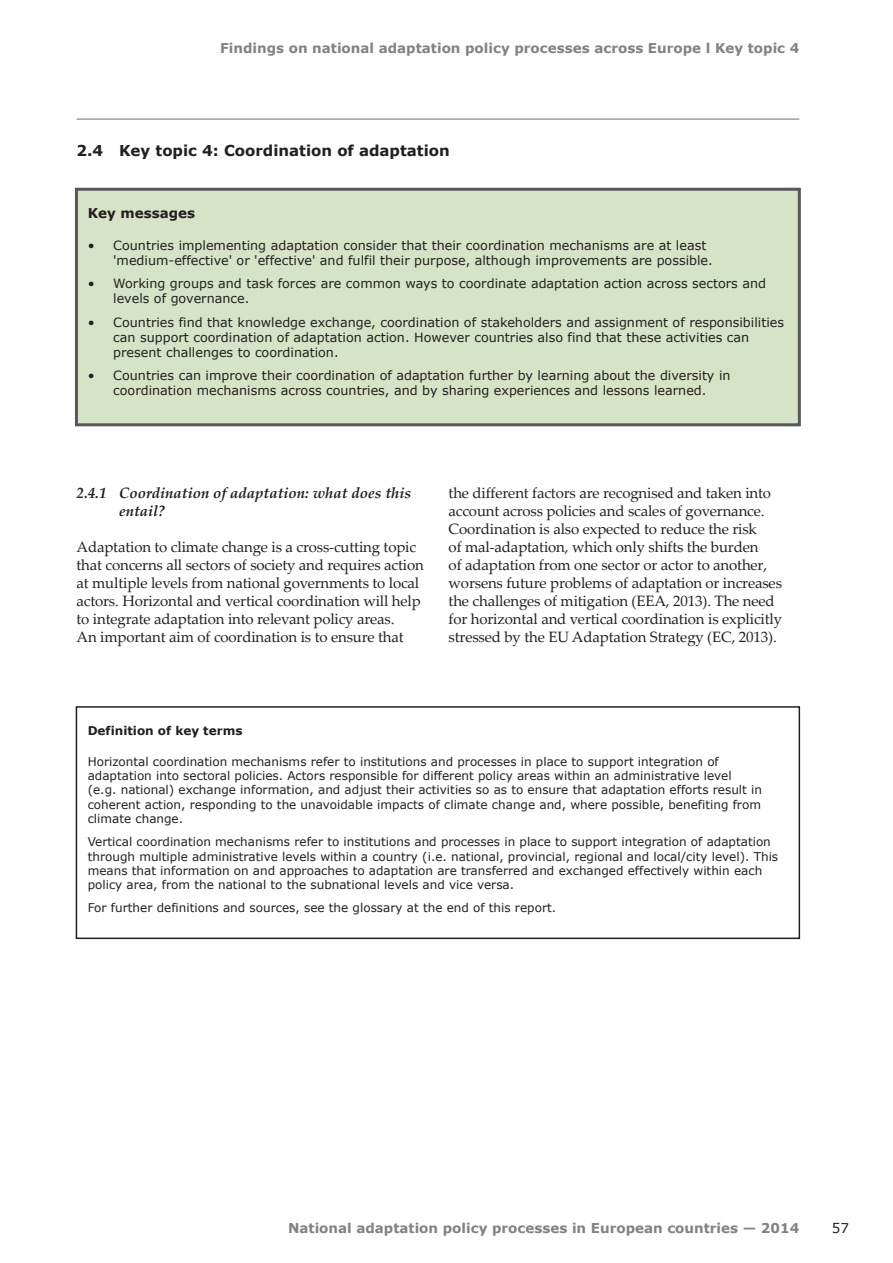
<style>
.page{position:relative;width:893px;height:1263px;background:#fff}
.page>*{position:absolute;margin:0;border:0;box-sizing:border-box;transform-origin:0 0}
.Body_Text{font:15px/18px "Palatino Linotype";letter-spacing:-.01em;color:#231f20}
.Heading_3{font:italic 700 15px/18px "Palatino Linotype";color:#231f20}
.Heading_2{font:700 15px "Verdana";color:#231f20}
.t1{font:700 13.5px "Verdana";color:#808285}
.Key_messages_heading{font:700 13.5px "Verdana";color:#231f20}
.t2{font:13.5px "Verdana";color:#231f20}
.t3{font:12.75px/15px "Verdana";color:#231f20}
.Box_text{font:12px/14.4px "Verdana";color:#231f20}
.Box_Text_Heading{font:700 12px "Verdana";color:#231f20}
</style>
<div class="page">
<hr style="left:77px;top:119px;width:722px;height:1px;background:#6c6d70">
<div style="left:75px;top:188px;width:726px;height:238px;background:#d5e3c6;border:3px solid #57585a"></div>
<div style="left:76px;top:706px;width:724px;height:233px;border:2px solid #231f20"></div>
<p class="t1" style="left:220px;top:39px;width:581px">Findings on national adaptation policy processes across Europe l Key topic 4</p>
<p class="Heading_2" style="left:77px;top:140px;width:375px">2.4 Key topic 4: Coordination of adaptation</p>
<p class="Key_messages_heading" style="left:88px;top:204px;width:109px">Key messages</p>
<p class="t3" style="left:113px;top:237px;width:601px;text-indent:-26px">• Countries implementing adaptation consider that their coordination mechanisms are at least 'medium‑effective' or 'effective' and fulfil their purpose, although improvements are possible.</p>
<p class="t3" style="left:113px;top:276px;width:654px;text-indent:-26px">• Working groups and task forces are common ways to coordinate adaptation action across sectors and levels of governance.</p>
<p class="t3" style="left:113px;top:314px;width:672px;text-indent:-26px">• Countries find that knowledge exchange, coordination of stakeholders and assignment of responsibilities can support coordination of adaptation action. However countries also find that these activities can present challenges to coordination.</p>
<p class="t3" style="left:88px;top:368px;width:644px;text-align:center">• Countries can improve their coordination of adaptation further by learning about the diversity in coordination mechanisms across countries, and by sharing experiences and lessons learned.</p>
<p class="Heading_3" style="left:119px;top:483px;width:294px;text-indent:-43px">2.4.1 Coordination of adaptation: what does this entail?</p>
<p class="Body_Text" style="left:77px;top:537px;width:349px">Adaptation to climate change is a cross-cutting topic that concerns all sectors of society and requires action at multiple levels from national governments to local actors. Horizontal and vertical coordination will help to integrate adaptation into relevant policy areas.<br>An important aim of coordination is to ensure that</p>
<p class="Body_Text" style="left:449px;top:483px;width:335px">the different factors are recognised and taken into account across policies and scales of governance.<br>Coordination is also expected to reduce the risk<br>of mal-adaptation, which only shifts the burden<br>of adaptation from one sector or actor to another, worsens future problems of adaptation or increases the challenges of mitigation (EEA, 2013). The need for horizontal and vertical coordination is explicitly stressed by the EU Adaptation Strategy (EC, 2013).</p>
<p class="Box_Text_Heading" style="left:88px;top:722px;width:156px">Definition of key terms</p>
<p class="Box_text" style="left:88px;top:754px;width:676px">Horizontal coordination mechanisms refer to institutions and processes in place to support integration of adaptation into sectoral policies. Actors responsible for different policy areas within an administrative level (e.g. national) exchange information, and adjust their activities so as to ensure that adaptation efforts result in coherent action, responding to the unavoidable impacts of climate change and, where possible, benefiting from climate change.</p>
<p class="Box_text" style="left:88px;top:834px;width:692px">Vertical coordination mechanisms refer to institutions and processes in place to support integration of adaptation through multiple administrative levels within a country (i.e. national, provincial, regional and local/city level). This means that information on and approaches to adaptation are transferred and exchanged effectively within each policy area, from the national to the subnational levels and vice versa.</p>
<p class="Box_text" style="left:88px;top:900px;width:470px">For further definitions and sources, see the glossary at the end of this report.</p>
<p class="t1" style="left:288px;top:1219px;width:513px">National adaptation policy processes in European countries — 2014</p>
<p class="t2" style="left:832px;top:1219px;width:19px">57</p>
</div>
